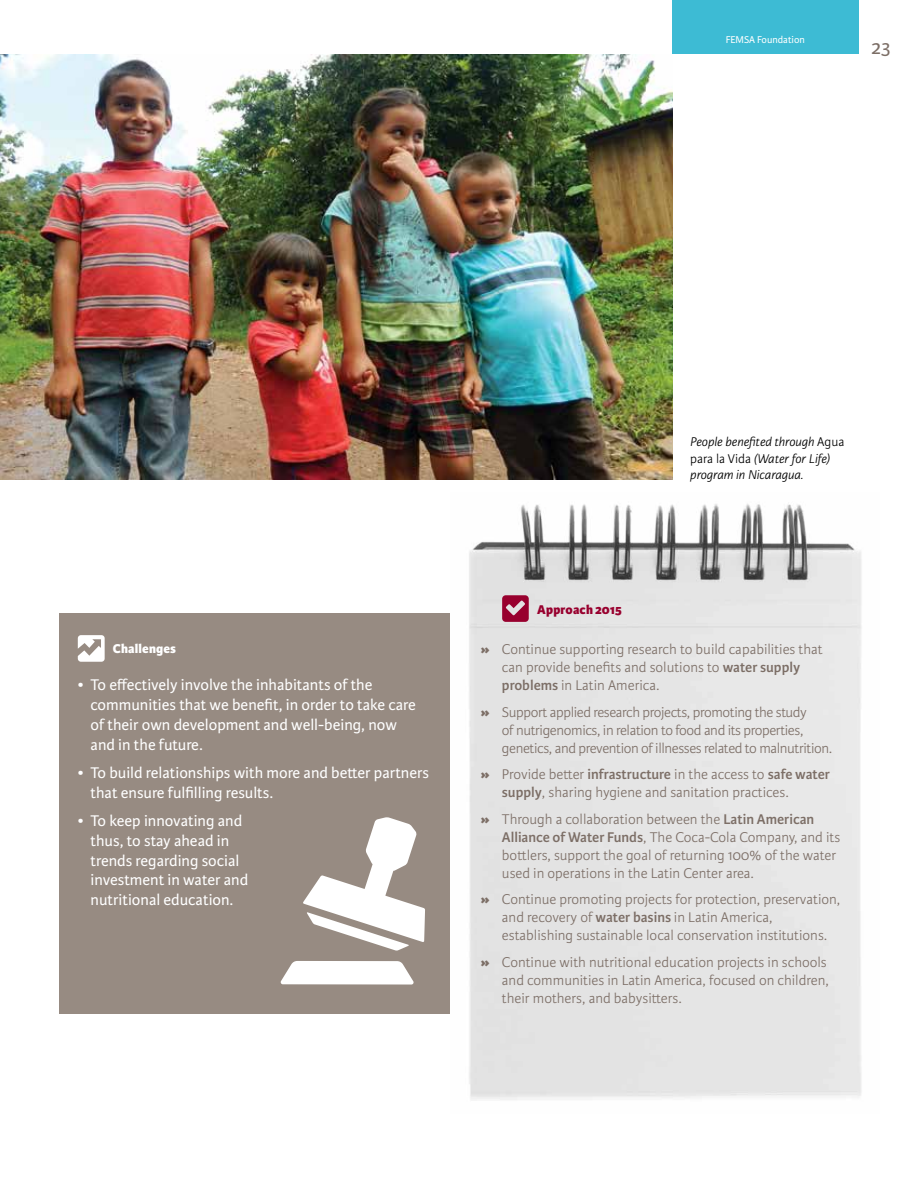
<style>
.page{position:relative;width:918px;height:1188px;background:#fff}
.page>*{position:absolute;margin:0;border:0;box-sizing:border-box;transform-origin:0 0}
.t1{font:21px "Karmina Sans";color:#7c6e66}
.t2{font:16.5px/19.8px "Karmina Sans";color:#fff}
.t3{font:300 15px/18px "Karmina Sans";color:#7c6e66}
.t4{font:300 15px/18px "Karmina Sans";letter-spacing:-.025em;color:#7c6e66}
.t5{font:italic 300 13.5px/16.5px "Karmina Sans";color:#000}
.t6{font:800 13.5px "Karmina Sans";letter-spacing:.01em;color:#98002e}
.t7{font:800 13.5px "Karmina Sans";letter-spacing:.01em;color:#fff}
.t8{font:10.5px "Karmina Sans";color:#fff}
.s1{font-style:normal}
.s2{font-weight:800}
.s3{font-weight:600}
</style>
<div class="page">
<div style="left:672px;top:0;width:186px;height:54px;background:#3dbbd4"></div>
<img style="left:0;top:54px;width:672px;height:425px">
<div style="left:60px;top:614px;width:390px;height:400px;background:#978b82"></div>
<svg style="left:78px;top:635px;width:27px;height:27px"></svg>
<img style="left:469px;top:503px;width:393px;height:597px">
<svg style="left:502px;top:595px;width:27px;height:27px"></svg>
<svg style="left:303px;top:817px;width:122px;height:134px"></svg>
<svg style="left:280px;top:961px;width:134px;height:24px;background:#f2f1f0"></svg>
<p class="t8" style="left:726px;top:33px;width:81px">FEMSA Foundation</p>
<h1 class="t1" style="left:871px;top:35px;width:21px">23</h1>
<p class="t6" style="left:537px;top:602px;width:86px">Approach 2015</p>
<p class="t5" style="left:690px;top:434px;width:156px">People benefited through <span class="s1">Agua para la Vida</span> (Water for Life) program in Nicaragua.</p>
<p class="t7" style="left:113px;top:641px;width:65px">Challenges</p>
<p class="t3" style="left:502px;top:641px;width:322px;text-indent:-21px"><span class="s2">»</span> Continue supporting research to build capabilities that can provide benefits and solutions to <span class="s3">water supply problems</span> in Latin America.</p>
<p class="t4" style="left:502px;top:703px;width:332px;text-indent:-21px"><span class="s2">»</span> Support applied research projects, promoting the study<br>of nutrigenomics, in relation to food and its properties, genetics, and prevention of illnesses related to malnutrition.</p>
<p class="t3" style="left:502px;top:766px;width:330px;text-indent:-21px"><span class="s2">»</span> Provide better <span class="s3">infrastructure</span> in the access to <span class="s3">safe water supply</span>, sharing hygiene and sanitation practices.</p>
<p class="t3" style="left:502px;top:810px;width:340px;text-indent:-21px"><span class="s2">»</span> Through a collaboration between the <span class="s3">Latin American Alliance of Water Funds</span>, The Coca-Cola Company, and its bottlers, support the goal of returning 100% of the water used in operations in the Latin Center area.</p>
<p class="t3" style="left:502px;top:891px;width:340px;text-indent:-21px"><span class="s2">»</span> Continue promoting projects for protection, preservation, and recovery of <span class="s3">water basins</span> in Latin America, establishing sustainable local conservation institutions.</p>
<p class="t3" style="left:502px;top:953px;width:329px;text-indent:-21px"><span class="s2">»</span> Continue with nutritional education projects in schools and communities in Latin America, focused on children, their mothers, and babysitters.</p>
<p class="t2" style="left:91px;top:675px;width:327px;text-indent:-13px">• To effectively involve the inhabitants of the communities that we benefit, in order to take care of their own development and well-being, now and in the future.</p>
<p class="t2" style="left:91px;top:763px;width:340px;text-indent:-13px">• To build relationships with more and better partners that ensure fulfilling results.</p>
<p class="t2" style="left:91px;top:811px;width:159px;text-indent:-13px">• To keep innovating and thus, to stay ahead in trends regarding social investment in water and nutritional education.</p>
</div>
